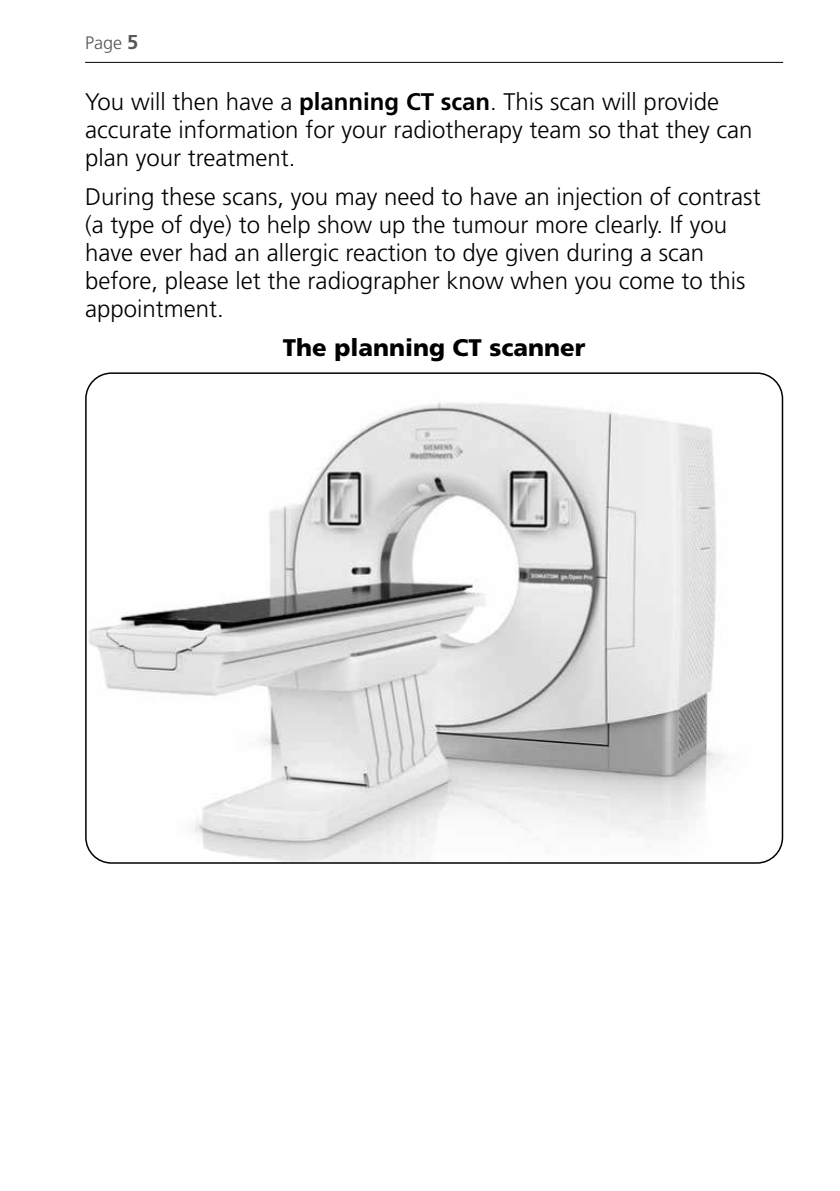
<style>
.page{position:relative;width:840px;height:1191px;background:#fff}
.page>*{position:absolute;margin:0;border:0;box-sizing:border-box;transform-origin:0 0}
.t1{font:300 24px/28px "Frutiger";color:#000}
.t2{font:900 24px "Frutiger";color:#000}
.t3{font:300 18px "Frutiger";color:#575756}
.s1{font-weight:700;font-size:20px}
.s2{font-weight:700}
</style>
<div class="page">
<hr style="left:85px;top:62px;width:697px;height:1px;background:#000">
<img style="left:86px;top:373px;width:696px;height:490px">
<p class="t3" style="left:85px;top:33px;width:55px">Page <span class="s1">5</span></p>
<p class="t1" style="left:85px;top:87px;width:668px">You will then have a <span class="s2">planning CT scan</span>. This scan will provide accurate information for your radiotherapy team so that they can plan your treatment.</p>
<p class="t1" style="left:85px;top:183px;width:676px">During these scans, you may need to have an injection of contrast (a type of dye) to help show up the tumour more clearly. If you have ever had an allergic reaction to dye given during a scan before, please let the radiographer know when you come to this appointment.</p>
<p class="t2" style="left:283px;top:333px;width:304px">The planning CT scanner</p>
</div>
